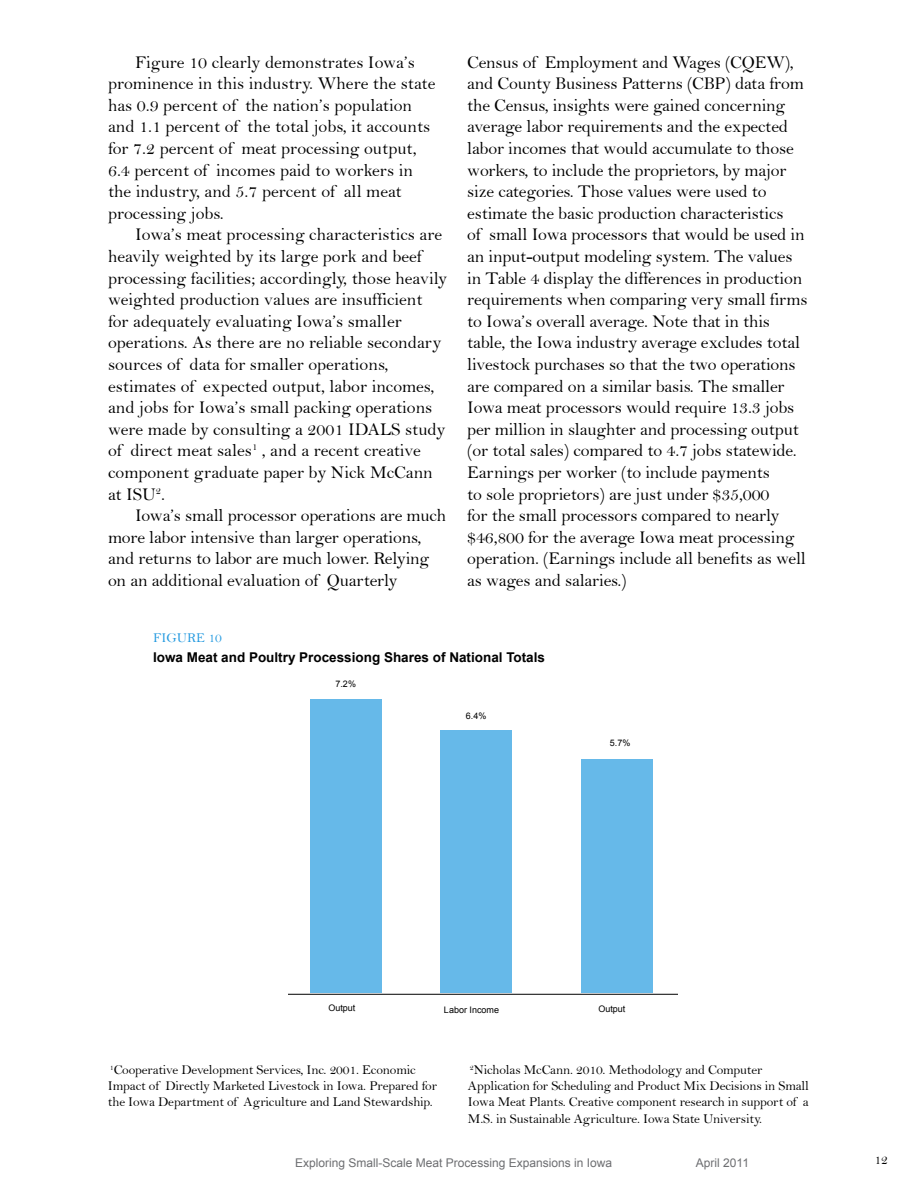
<style>
.page{position:relative;width:918px;height:1188px;background:#fff}
.page>*{position:absolute;margin:0;border:0;box-sizing:border-box;transform-origin:0 0}
.t1{font:18px/21.6px "Bell";letter-spacing:-.01em;color:#000}
.t2{font:13.5px/16.2px "Bell";letter-spacing:-.01em;color:#000}
.t3{font:700 13.5px "Arial";color:#000}
.t4{font:13.5px "Bell";color:#249ae0}
.t5{font:12px "Arial";color:#6d6e71}
.t6{font:9px "Arial";color:#000}
</style>
<div class="page">
<div style="left:310px;top:699px;width:72px;height:294px;background:#66b9e9"></div>
<div style="left:440px;top:731px;width:72px;height:262px;background:#66b9e9"></div>
<div style="left:581px;top:759px;width:71px;height:234px;background:#66b9e9"></div>
<hr style="left:288px;top:994px;width:390px;height:1px;background:#000">
<p class="t1" style="left:108px;top:51px;width:329px;text-indent:27px">Figure 10 clearly demonstrates Iowa’s prominence in this industry. Where the state has 0.9 percent of the nation’s population and 1.1 percent of the total jobs, it accounts for 7.2 percent of meat processing output, 6.4 percent of incomes paid to workers in the industry, and 5.7 percent of all meat processing jobs.</p>
<p class="t1" style="left:108px;top:224px;width:341px;text-indent:27px">Iowa’s meat processing characteristics are heavily weighted by its large pork and beef processing facilities; accordingly, those heavily weighted production values are insufficient for adequately evaluating Iowa’s smaller operations. As there are no reliable secondary sources of data for smaller operations, estimates of expected output, labor incomes, and jobs for Iowa’s small packing operations were made by consulting a 2001 IDALS study of direct meat sales<sup>1</sup> , and a recent creative component graduate paper by Nick McCann at ISU<sup>2</sup>.</p>
<p class="t1" style="left:108px;top:505px;width:340px;text-indent:27px">Iowa’s small processor operations are much more labor intensive than larger operations, and returns to labor are much lower. Relying on an additional evaluation of Quarterly</p>
<p class="t1" style="left:467px;top:51px;width:342px">Census of Employment and Wages (CQEW), and County Business Patterns (CBP) data from the Census, insights were gained concerning average labor requirements and the expected labor incomes that would accumulate to those workers, to include the proprietors, by major size categories. Those values were used to estimate the basic production characteristics<br>of small Iowa processors that would be used in an input-output modeling system. The values in Table 4 display the differences in production requirements when comparing very small firms to Iowa’s overall average. Note that in this table, the Iowa industry average excludes total livestock purchases so that the two operations are compared on a similar basis. The smaller Iowa meat processors would require 13.3 jobs per million in slaughter and processing output (or total sales) compared to 4.7 jobs statewide.<br>Earnings per worker (to include payments<br>to sole proprietors) are just under $35,000<br>for the small processors compared to nearly $46,800 for the average Iowa meat processing operation. (Earnings include all benefits as well as wages and salaries.)</p>
<p class="t4" style="left:153px;top:630px;width:71px">FIGURE 10</p>
<p class="t3" style="left:153px;top:648px;width:394px">Iowa Meat and Poultry Processiong Shares of National Totals</p>
<p class="t6" style="left:335px;top:678px;width:22px">7.2%</p>
<p class="t6" style="left:466px;top:710px;width:22px">6.4%</p>
<p class="t6" style="left:610px;top:737px;width:22px">5.7%</p>
<p class="t6" style="left:328px;top:1002px;width:29px">Output</p>
<p class="t6" style="left:444px;top:1004px;width:57px">Labor Income</p>
<p class="t6" style="left:598px;top:1003px;width:29px">Output</p>
<p class="t2" style="left:108px;top:1062px;width:331px"><sup>1</sup>Cooperative Development Services, Inc. 2001. Economic<br>Impact of Directly Marketed Livestock in Iowa. Prepared for the Iowa Department of Agriculture and Land Stewardship.</p>
<p class="t2" style="left:468px;top:1062px;width:342px"><sup>2</sup>Nicholas McCann. 2010. Methodology and Computer Application for Scheduling and Product Mix Decisions in Small Iowa Meat Plants. Creative component research in support of a M.S. in Sustainable Agriculture. Iowa State University.</p>
<p class="t5" style="left:295px;top:1155px;width:318px">Exploring Small-Scale Meat Processing Expansions in Iowa</p>
<p class="t5" style="left:696px;top:1155px;width:55px">April 2011</p>
<p class="t2" style="left:874px;top:1152px;width:15px">12</p>
</div>
